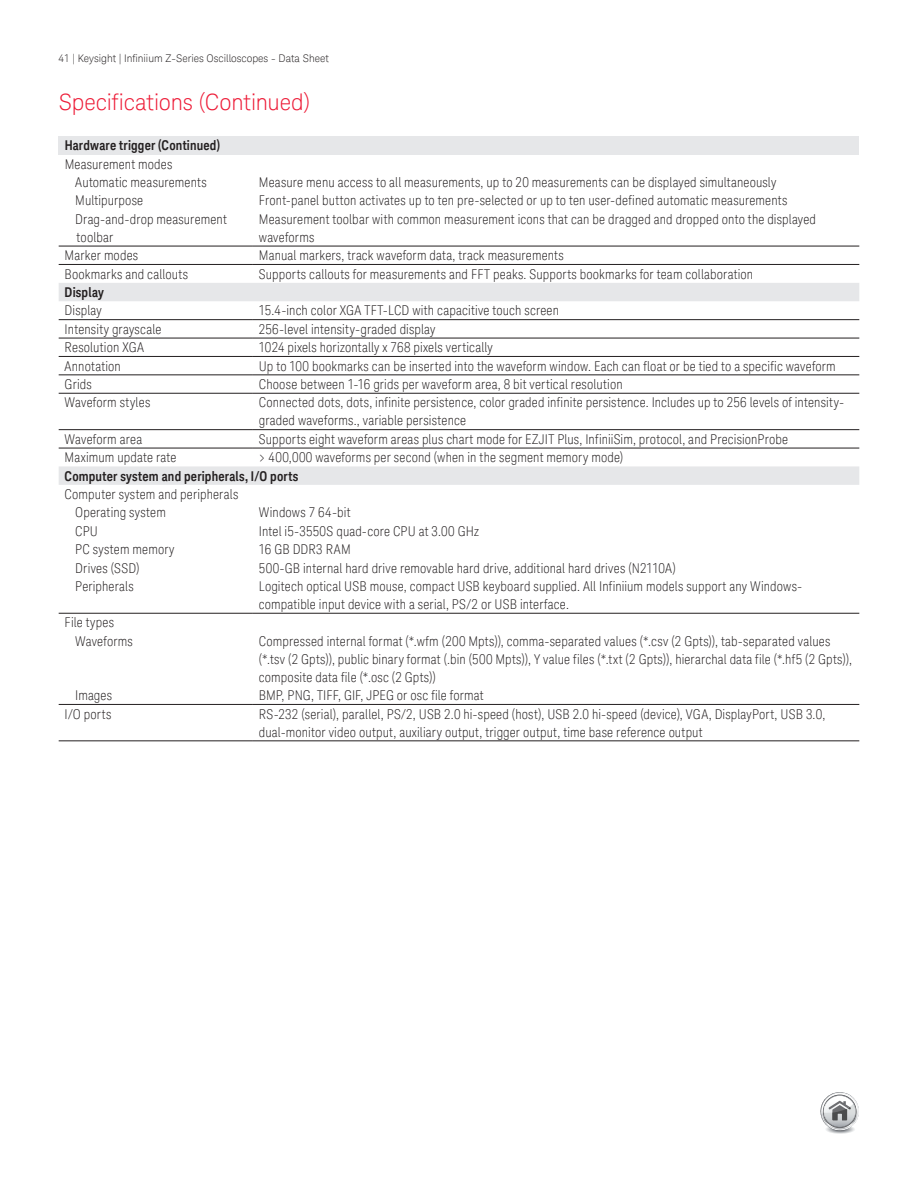
<style>
.page{position:relative;width:918px;height:1188px;background:#fff}
.page>*{position:absolute;margin:0;border:0;box-sizing:border-box;transform-origin:0 0}
.K_Heading_1{font:300 22.5px "Keysight Sans";letter-spacing:-.005em;color:#ed1a36}
.K_Table_Text{font:300 condensed 13.5px/18px "Keysight Sans";letter-spacing:.015em;color:#231f20}
.K_Table_Bullets_-_Le{font:300 condensed 13.5px/18px "Keysight Sans";letter-spacing:.015em;color:#231f20}
.K_Table_Heading_1{font:700 13.5px "Keysight Sans Condensed";letter-spacing:.01em;color:#231f20}
.t1{font:300 10.5px "Keysight Sans";color:#231f20}
</style>
<div class="page">
<svg style="left:820px;top:1092px;width:39px;height:42px"></svg>
<div style="left:59px;top:136px;width:800px;height:18px;background:#e6e7e9"></div>
<svg style="left:59px;top:283px;width:800px;height:202px"></svg>
<hr style="left:59px;top:246px;width:194px;height:1px;background:#231f20">
<hr style="left:253px;top:246px;width:606px;height:1px;background:#231f20">
<hr style="left:59px;top:319px;width:194px;height:1px;background:#231f20">
<hr style="left:253px;top:319px;width:606px;height:1px;background:#231f20">
<hr style="left:59px;top:338px;width:194px;height:1px;background:#231f20">
<hr style="left:253px;top:338px;width:606px;height:1px;background:#231f20">
<hr style="left:59px;top:356px;width:194px;height:1px;background:#231f20">
<hr style="left:253px;top:356px;width:606px;height:1px;background:#231f20">
<hr style="left:59px;top:374px;width:194px;height:1px;background:#231f20">
<hr style="left:253px;top:374px;width:606px;height:1px;background:#231f20">
<hr style="left:59px;top:613px;width:194px;height:1px;background:#231f20">
<hr style="left:253px;top:613px;width:606px;height:1px;background:#231f20">
<hr style="left:59px;top:704px;width:194px;height:1px;background:#231f20">
<hr style="left:253px;top:704px;width:606px;height:1px;background:#231f20">
<hr style="left:59px;top:740px;width:194px;height:1px;background:#231f20">
<hr style="left:253px;top:740px;width:606px;height:1px;background:#231f20">
<hr style="left:59px;top:264px;width:194px;height:1px;background:#231f20">
<hr style="left:253px;top:264px;width:606px;height:1px;background:#231f20">
<hr style="left:59px;top:393px;width:194px;height:1px;background:#231f20">
<hr style="left:253px;top:393px;width:606px;height:1px;background:#231f20">
<hr style="left:59px;top:429px;width:194px;height:1px;background:#231f20">
<hr style="left:253px;top:429px;width:606px;height:1px;background:#231f20">
<hr style="left:59px;top:448px;width:194px;height:1px;background:#231f20">
<hr style="left:253px;top:448px;width:606px;height:1px;background:#231f20">
<p class="t1" style="left:59px;top:52px;width:272px">41 | Keysight | Infiniium Z-Series Oscilloscopes - Data Sheet</p>
<p class="K_Heading_1" style="left:59px;top:89px;width:253px">Specifications (Continued)</p>
<p class="K_Table_Heading_1" style="left:65px;top:137px;width:157px">Hardware trigger (Continued)</p>
<p class="K_Table_Text" style="left:65px;top:155px;width:109px">Measurement modes</p>
<p class="K_Table_Bullets_-_Le" style="left:75px;top:173px;width:133px">Automatic measurements</p>
<p class="K_Table_Text" style="left:259px;top:173px;width:519px">Measure menu access to all measurements, up to 20 measurements can be displayed simultaneously</p>
<p class="K_Table_Bullets_-_Le" style="left:75px;top:192px;width:70px">Multipurpose</p>
<p class="K_Table_Text" style="left:259px;top:192px;width:530px">Front-panel button activates up to ten pre-selected or up to ten user-defined automatic measurements</p>
<p class="K_Table_Bullets_-_Le" style="left:75px;top:210px;width:153px">Drag-and-drop measurement toolbar</p>
<p class="K_Table_Text" style="left:259px;top:210px;width:559px">Measurement toolbar with common measurement icons that can be dragged and dropped onto the displayed waveforms</p>
<p class="K_Table_Text" style="left:65px;top:246px;width:75px">Marker modes</p>
<p class="K_Table_Text" style="left:259px;top:246px;width:306px">Manual markers, track waveform data, track measurements</p>
<p class="K_Table_Text" style="left:65px;top:265px;width:125px">Bookmarks and callouts</p>
<p class="K_Table_Text" style="left:259px;top:265px;width:496px">Supports callouts for measurements and FFT peaks. Supports bookmarks for team collaboration</p>
<p class="K_Table_Heading_1" style="left:65px;top:284px;width:41px">Display</p>
<p class="K_Table_Text" style="left:65px;top:302px;width:39px">Display</p>
<p class="K_Table_Text" style="left:259px;top:302px;width:302px">15.4-inch color XGA TFT-LCD with capacitive touch screen</p>
<p class="K_Table_Text" style="left:65px;top:320px;width:98px">Intensity grayscale</p>
<p class="K_Table_Text" style="left:259px;top:320px;width:178px">256-level intensity-graded display</p>
<p class="K_Table_Text" style="left:65px;top:338px;width:81px">Resolution XGA</p>
<p class="K_Table_Text" style="left:259px;top:338px;width:235px">1024 pixels horizontally x 768 pixels vertically</p>
<p class="K_Table_Text" style="left:65px;top:357px;width:58px">Annotation</p>
<p class="K_Table_Text" style="left:259px;top:357px;width:578px">Up to 100 bookmarks can be inserted into the waveform window. Each can float or be tied to a specific waveform</p>
<p class="K_Table_Text" style="left:65px;top:375px;width:29px">Grids</p>
<p class="K_Table_Text" style="left:259px;top:375px;width:365px">Choose between 1-16 grids per waveform area, 8 bit vertical resolution</p>
<p class="K_Table_Text" style="left:65px;top:394px;width:87px">Waveform styles</p>
<p class="K_Table_Text" style="left:259px;top:394px;width:587px">Connected dots, dots, infinite persistence, color graded infinite persistence. Includes up to 256 levels of intensity&shy;graded waveforms., variable persistence</p>
<p class="K_Table_Text" style="left:65px;top:430px;width:79px">Waveform area</p>
<p class="K_Table_Text" style="left:259px;top:430px;width:531px">Supports eight waveform areas plus chart mode for EZJIT Plus, InfiniiSim, protocol, and PrecisionProbe</p>
<p class="K_Table_Text" style="left:65px;top:448px;width:113px">Maximum update rate</p>
<p class="K_Table_Text" style="left:259px;top:448px;width:366px">&gt; 400,000 waveforms per second (when in the segment memory mode)</p>
<p class="K_Table_Heading_1" style="left:65px;top:468px;width:235px">Computer system and peripherals, I/O ports</p>
<p class="K_Table_Text" style="left:65px;top:485px;width:175px">Computer system and peripherals</p>
<p class="K_Table_Bullets_-_Le" style="left:75px;top:504px;width:92px">Operating system</p>
<p class="K_Table_Text" style="left:259px;top:504px;width:93px">Windows 7 64-bit</p>
<p class="K_Table_Bullets_-_Le" style="left:75px;top:522px;width:24px">CPU</p>
<p class="K_Table_Text" style="left:259px;top:522px;width:222px">Intel i5-3550S quad-core CPU at 3.00 GHz</p>
<p class="K_Table_Bullets_-_Le" style="left:75px;top:540px;width:101px">PC system memory</p>
<p class="K_Table_Text" style="left:259px;top:540px;width:93px">16 GB DDR3 RAM</p>
<p class="K_Table_Bullets_-_Le" style="left:75px;top:559px;width:66px">Drives (SSD)</p>
<p class="K_Table_Text" style="left:259px;top:559px;width:419px">500-GB internal hard drive removable hard drive, additional hard drives (N2110A)</p>
<p class="K_Table_Bullets_-_Le" style="left:75px;top:577px;width:60px">Peripherals</p>
<p class="K_Table_Text" style="left:259px;top:577px;width:545px">Logitech optical USB mouse, compact USB keyboard supplied. All Infiniium models support any Windows&shy;compatible input device with a serial, PS/2 or USB interface.</p>
<p class="K_Table_Text" style="left:65px;top:614px;width:51px">File types</p>
<p class="K_Table_Bullets_-_Le" style="left:75px;top:632px;width:59px">Waveforms</p>
<p class="K_Table_Text" style="left:259px;top:632px;width:595px">Compressed internal format (*.wfm (200 Mpts)), comma-separated values (*.csv (2 Gpts)), tab-separated values (*.tsv (2 Gpts)), public binary format (.bin (500 Mpts)), Y value files (*.txt (2 Gpts)), hierarchal data file (*.hf5 (2 Gpts)), composite data file (*.osc (2 Gpts))</p>
<p class="K_Table_Bullets_-_Le" style="left:75px;top:686px;width:38px">Images</p>
<p class="K_Table_Text" style="left:259px;top:686px;width:226px">BMP, PNG, TIFF, GIF, JPEG or osc file format</p>
<p class="K_Table_Text" style="left:65px;top:705px;width:48px">I/O ports</p>
<p class="K_Table_Text" style="left:259px;top:705px;width:568px">RS-232 (serial), parallel, PS/2, USB 2.0 hi-speed (host), USB 2.0 hi-speed (device), VGA, DisplayPort, USB 3.0, dual-monitor video output, auxiliary output, trigger output, time base reference output</p>
</div>
